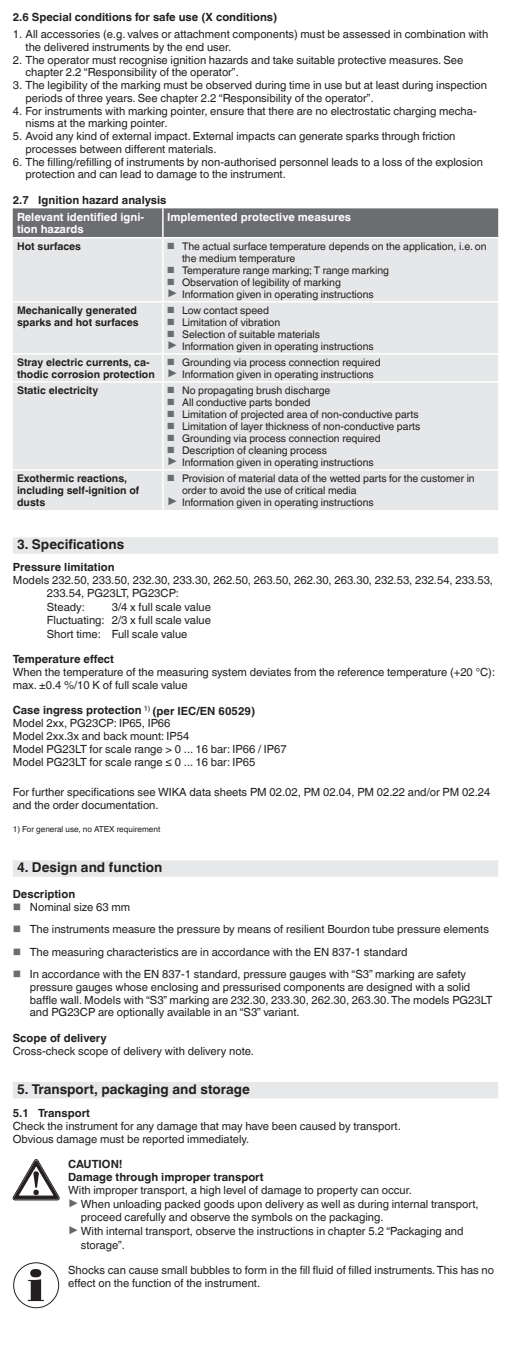
<style>
.page{position:relative;width:511px;height:1361px;background:#fff}
.page>*{position:absolute;margin:0;border:0;box-sizing:border-box;transform-origin:0 0}
.t1{font:700 13.5px "Helvetica World";color:#231f20}
.t2{font:11.25px/12.8px "Helvetica World";color:#231f20}
.t3{font:700 11.25px/12.8px "Helvetica World";color:#231f20}
.t4{font:700 11.25px/12.8px "Helvetica World";color:#fff}
.t5{font:10.5px/12px "Helvetica World";color:#231f20}
.t6{font:700 10.5px/12px "Helvetica World";color:#231f20}
.t7{font:8.25px "Helvetica World";color:#231f20}
.s1{font-size:8.85px;color:#6c6d70}
.s2{font-size:13.2px;color:#64686b}
.s3{font-weight:700}
</style>
<div class="page">
<div style="left:13px;top:537px;width:484px;height:17px;background:#e7e8e9"></div>
<div style="left:13px;top:860px;width:484px;height:17px;background:#e7e8e9"></div>
<div style="left:13px;top:1082px;width:484px;height:16px;background:#e7e8e9"></div>
<div style="left:13px;top:238px;width:484px;height:272px;background:#e6e7e9"></div>
<div style="left:13px;top:208px;width:484px;height:29px;background:#6c6d70"></div>
<hr style="left:162px;top:238px;width:1px;height:63px;background:#fff">
<hr style="left:13px;top:301px;width:150px;height:1px;background:#fff">
<hr style="left:163px;top:301px;width:334px;height:1px;background:#fff">
<hr style="left:162px;top:302px;width:1px;height:51px;background:#fff">
<hr style="left:13px;top:353px;width:150px;height:1px;background:#fff">
<hr style="left:163px;top:353px;width:334px;height:1px;background:#fff">
<svg style="left:162px;top:354px;width:1px;height:27px"></svg>
<hr style="left:13px;top:381px;width:150px;height:2px;background:#fff">
<hr style="left:163px;top:381px;width:334px;height:2px;background:#fff">
<hr style="left:162px;top:383px;width:1px;height:86px;background:#fff">
<hr style="left:13px;top:469px;width:150px;height:2px;background:#fff">
<hr style="left:163px;top:469px;width:334px;height:2px;background:#fff">
<hr style="left:162px;top:471px;width:1px;height:39px;background:#fff">
<svg style="left:13px;top:1159px;width:46px;height:41px"></svg>
<svg style="left:28px;top:1269px;width:16px;height:32px"></svg>
<div style="left:13px;top:1262px;width:46px;height:46px;border:1px solid #231f20;border-radius:50%"></div>
<p class="t3" style="left:13px;top:11px;width:266px">2.6 Special conditions for safe use (X conditions)</p>
<p class="t2" style="left:26px;top:28px;width:464px;text-indent:-13px">1. All accessories (e.g. valves or attachment components) must be assessed in combination with the delivered instruments by the end user.</p>
<p class="t2" style="left:26px;top:53px;width:439px;text-indent:-13px">2. The operator must recognise ignition hazards and take suitable protective measures. See chapter 2.2 “Responsibility of the operator”.</p>
<p class="t2" style="left:26px;top:79px;width:462px;text-indent:-13px">3. The legibility of the marking must be observed during time in use but at least during inspection periods of three years. See chapter 2.2 “Responsibility of the operator”.</p>
<p class="t2" style="left:26px;top:104px;width:452px;text-indent:-13px">4. For instruments with marking pointer, ensure that there are no electrostatic charging mecha&shy;nisms at the marking pointer.</p>
<p class="t2" style="left:26px;top:130px;width:431px;text-indent:-13px">5. Avoid any kind of external impact. External impacts can generate sparks through friction processes between different materials.</p>
<p class="t2" style="left:26px;top:155px;width:458px;text-indent:-13px">6. The filling/refilling of instruments by non-authorised personnel leads to a loss of the explosion protection and can lead to damage to the instrument.</p>
<p class="t3" style="left:13px;top:194px;width:155px">2.7 Ignition hazard analysis</p>
<p class="t4" style="left:17px;top:210px;width:128px">Relevant identified igni&shy;tion hazards</p>
<p class="t4" style="left:167px;top:210px;width:185px">Implemented protective measures</p>
<p class="t6" style="left:17px;top:240px;width:65px">Hot surfaces</p>
<p class="t5" style="left:182px;top:240px;width:306px;text-indent:-15px"><span class="s1">■</span> The actual surface temperature depends on the application, i.e. on the medium temperature</p>
<p class="t5" style="left:167px;top:264px;width:223px"><span class="s1">■</span> Temperature range marking; T range marking</p>
<p class="t5" style="left:167px;top:276px;width:208px"><span class="s1">■</span> Observation of legibility of marking<br><span class="s2">▶</span> Information given in operating instructions</p>
<p class="t6" style="left:17px;top:304px;width:123px">Mechanically generated sparks and hot surfaces</p>
<p class="t5" style="left:167px;top:304px;width:103px"><span class="s1">■</span> Low contact speed</p>
<p class="t5" style="left:167px;top:316px;width:114px"><span class="s1">■</span> Limitation of vibration</p>
<p class="t5" style="left:167px;top:328px;width:208px"><span class="s1">■</span> Selection of suitable materials<br><span class="s2">▶</span> Information given in operating instructions</p>
<p class="t6" style="left:17px;top:356px;width:139px">Stray electric currents, ca&shy;thodic corrosion protection</p>
<p class="t5" style="left:167px;top:356px;width:215px"><span class="s1">■</span> Grounding via process connection required <span class="s2">▶</span> Information given in operating instructions</p>
<p class="t6" style="left:17px;top:384px;width:83px">Static electricity</p>
<p class="t5" style="left:167px;top:384px;width:165px"><span class="s1">■</span> No propagating brush discharge</p>
<p class="t5" style="left:167px;top:396px;width:145px"><span class="s1">■</span> All conductive parts bonded</p>
<p class="t5" style="left:167px;top:408px;width:253px"><span class="s1">■</span> Limitation of projected area of non-conductive parts</p>
<p class="t5" style="left:167px;top:420px;width:254px"><span class="s1">■</span> Limitation of layer thickness of non-conductive parts</p>
<p class="t5" style="left:167px;top:432px;width:215px"><span class="s1">■</span> Grounding via process connection required</p>
<p class="t5" style="left:167px;top:444px;width:208px"><span class="s1">■</span> Description of cleaning process<br><span class="s2">▶</span> Information given in operating instructions</p>
<p class="t6" style="left:17px;top:472px;width:124px">Exothermic reactions, including self-ignition of dusts</p>
<p class="t5" style="left:167px;top:472px;width:309px"><span class="s1">■</span> Provision of material data of the wetted parts for the customer in</p>
<p class="t5" style="left:182px;top:484px;width:176px">order to avoid the use of critical media</p>
<p class="t5" style="left:167px;top:496px;width:208px"><span class="s2">▶</span> Information given in operating instructions</p>
<p class="t1" style="left:17px;top:537px;width:109px">3. Specifications</p>
<p class="t3" style="left:13px;top:561px;width:103px">Pressure limitation</p>
<p class="t2" style="left:47px;top:573px;width:447px;text-indent:-34px">Models 232.50, 233.50, 232.30, 233.30, 262.50, 263.50, 262.30, 263.30, 232.53, 232.54, 233.53,<br>233.54, PG23LT, PG23CP:</p>
<p class="t2" style="left:47px;top:600px;width:40px">Steady:</p>
<p class="t2" style="left:47px;top:600px;width:165px;line-height:13.8px;text-align:justify;text-indent:65px">3/4 x full scale value Fluctuating: 2/3 x full scale value Short time: Full scale value</p>
<p class="t3" style="left:13px;top:653px;width:103px">Temperature effect</p>
<p class="t2" style="left:13px;top:666px;width:483px">When the temperature of the measuring system deviates from the reference temperature (+20 °C): max. ±0.4 %/10 K of full scale value</p>
<p class="t2" style="left:13px;top:704px;width:275px"><span class="s3">Case ingress protection</span> <sup>1)</sup> <span class="s3">(per IEC/EN 60529)<br></span>Model 2xx, PG23CP: IP65, IP66<br>Model 2xx.3x and back mount: IP54<br>Model PG23LT for scale range &gt; 0 ... 16 bar: IP66 / IP67<br>Model PG23LT for scale range ≤ 0 ... 16 bar: IP65</p>
<p class="t2" style="left:13px;top:786px;width:478px">For further specifications see WIKA data sheets PM 02.02, PM 02.04, PM 02.22 and/or PM 02.24 and the order documentation.</p>
<p class="t7" style="left:13px;top:824px;width:149px">1) For general use, no ATEX requirement</p>
<p class="t1" style="left:17px;top:860px;width:147px">4. Design and function</p>
<p class="t3" style="left:13px;top:887px;width:64px">Description</p>
<p class="t2" style="left:30px;top:895px;width:460px;line-height:22.5px">Nominal size 63 mm<br>The instruments measure the pressure by means of resilient Bourdon tube pressure elements The measuring characteristics are in accordance with the EN 837-1 standard<br>In accordance with the EN 837-1 standard, pressure gauges with “S3” marking are safety</p>
<p class="t2" style="left:30px;top:980px;width:464px">pressure gauges whose enclosing and pressurised components are designed with a solid baffle wall. Models with “S3” marking are 232.30, 233.30, 262.30, 263.30. The models PG23LT and PG23CP are optionally available in an “S3” variant.</p>
<p class="t3" style="left:13px;top:1031px;width:95px">Scope of delivery</p>
<p class="t2" style="left:13px;top:1044px;width:242px">Cross-check scope of delivery with delivery note.</p>
<p class="t1" style="left:17px;top:1081px;width:234px">5. Transport, packaging and storage</p>
<p class="t3" style="left:13px;top:1107px;width:79px">5.1 Transport</p>
<p class="t2" style="left:13px;top:1119px;width:389px">Check the instrument for any damage that may have been caused by transport.<br>Obvious damage must be reported immediately.</p>
<p class="t3" style="left:68px;top:1158px;width:197px">CAUTION!<br>Damage through improper transport</p>
<p class="t2" style="left:68px;top:1183px;width:345px">With improper transport, a high level of damage to property can occur.</p>
<p class="t2" style="left:68px;top:1197px;width:411px"><span class="s2">▶</span> When unloading packed goods upon delivery as well as during internal transport,</p>
<p class="t2" style="left:81px;top:1211px;width:304px">proceed carefully and observe the symbols on the packaging.</p>
<p class="t2" style="left:68px;top:1225px;width:396px"><span class="s2">▶</span> With internal transport, observe the instructions in chapter 5.2 “Packaging and</p>
<p class="t2" style="left:81px;top:1238px;width:46px">storage”.</p>
<p class="t2" style="left:68px;top:1264px;width:427px">Shocks can cause small bubbles to form in the fill fluid of filled instruments. This has no effect on the function of the instrument.</p>
</div>
